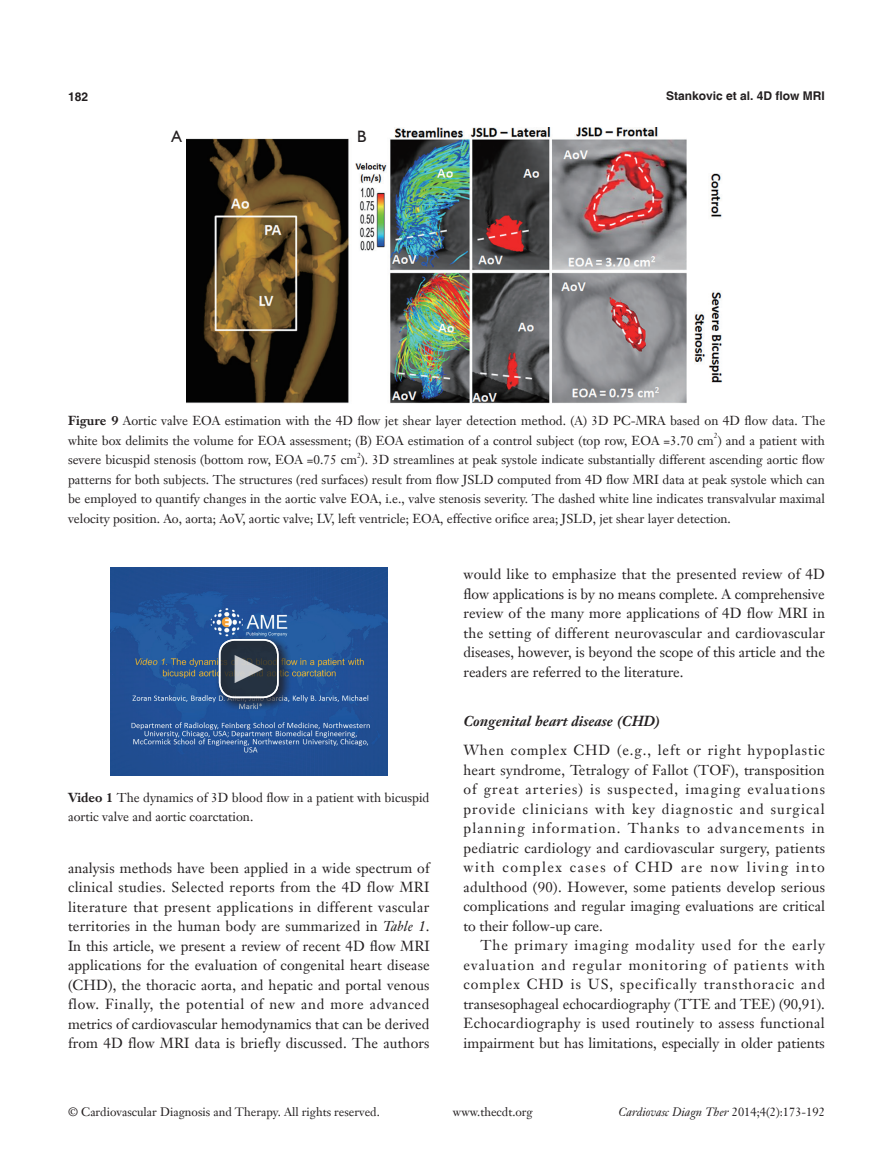
<style>
.page{position:relative;width:893px;height:1170px;background:#fff}
.page>*{position:absolute;margin:0;border:0;box-sizing:border-box;transform-origin:0 0}
.t1{font:40.5px "Times New Roman";color:#fff}
.t2{font:16.5px "Humanist 521 BT";color:#231f20}
.t3{font:14.25px/19.5px "Janson Text LT";color:#231f20;text-align:justify}
.t4{font:italic 700 14.25px "Janson Text LT";color:#231f20}
.t5{font:12.75px/19.5px "Janson Text LT";color:#231f20}
.t6{font:12px "Janson Text LT";color:#231f20}
.t7{font:italic 12px "Janson Text LT";color:#231f20}
.t8{font:700 12px "Helvetica";color:#231f20}
.t9{font:7.5px "Janson Text LT";color:#231f20}
.s1{font-weight:700}
.s2{font-style:italic}
.s3{font-style:normal}
</style>
<div class="page">
<img style="left:186px;top:128px;width:537px;height:276px">
<div style="left:353px;top:128px;width:17px;height:17px;background:#fff"></div>
<img style="left:110px;top:567px;width:277px;height:208px">
<svg style="left:215px;top:635px;width:76px;height:76px;background:#2b425f"></svg>
<div style="left:219px;top:639px;width:60px;height:59px;border:2px solid #fff;border-radius:15px"></div>
<p class="t8" style="left:68px;top:89px;width:22px">182</p>
<p class="t8" style="left:666px;top:88px;width:160px">Stankovic et al. 4D flow MRI</p>
<p class="t2" style="left:171px;top:126px;width:12px">A</p>
<p class="t2" style="left:357px;top:126px;width:11px">B</p>
<p class="t5" style="left:68px;top:411px;width:759px"><span class="s1">Figure 9</span> Aortic valve EOA estimation with the 4D flow jet shear layer detection method. (A) 3D PC-MRA based on 4D flow data. The white box delimits the volume for EOA assessment; (B) EOA estimation of a control subject (top row, EOA =3.70 cm ) and a patient with</p>
<p class="t9" style="left:714px;top:431px;width:5px">2</p>
<p class="t5" style="left:68px;top:450px;width:758px">severe bicuspid stenosis (bottom row, EOA =0.75 cm ). 3D streamlines at peak systole indicate substantially different ascending aortic flow</p>
<p class="t9" style="left:357px;top:450px;width:5px">2</p>
<p class="t5" style="left:68px;top:469px;width:758px;text-align:justify">patterns for both subjects. The structures (red surfaces) result from flow JSLD computed from 4D flow MRI data at peak systole which can be employed to quantify changes in the aortic valve EOA, i.e., valve stenosis severity. The dashed white line indicates transvalvular maximal velocity position. Ao, aorta; AoV, aortic valve; LV, left ventricle; EOA, effective orifice area; JSLD, jet shear layer detection.</p>
<h1 class="t1" style="left:276px;top:649px;width:42px;rotate:90deg">▲</h1>
<p class="t5" style="left:68px;top:787px;width:363px"><span class="s1">Video 1</span> The dynamics of 3D blood flow in a patient with bicuspid aortic valve and aortic coarctation.</p>
<p class="t3" style="left:68px;top:857px;width:363px">analysis methods have been applied in a wide spectrum of clinical studies. Selected reports from the 4D flow MRI literature that present applications in different vascular territories in the human body are summarized in <span class="s2">Table 1</span>.<br>In this article, we present a review of recent 4D flow MRI applications for the evaluation of congenital heart disease (CHD), the thoracic aorta, and hepatic and portal venous flow. Finally, the potential of new and more advanced metrics of cardiovascular hemodynamics that can be derived from 4D flow MRI data is briefly discussed. The authors</p>
<p class="t3" style="left:463px;top:564px;width:363px">would like to emphasize that the presented review of 4D flow applications is by no means complete. A comprehensive review of the many more applications of 4D flow MRI in the setting of different neurovascular and cardiovascular diseases, however, is beyond the scope of this article and the readers are referred to the literature.</p>
<p class="t4" style="left:463px;top:711px;width:198px">Congenital heart disease (CHD)</p>
<p class="t3" style="left:463px;top:740px;width:363px">When complex CHD (e.g., left or right hypoplastic heart syndrome, Tetralogy of Fallot (TOF), transposition of great arteries) is suspected, imaging evaluations provide clinicians with key diagnostic and surgical planning information. Thanks to advancements in pediatric cardiology and cardiovascular surgery, patients with complex cases of CHD are now living into adulthood (90). However, some patients develop serious complications and regular imaging evaluations are critical to their follow-up care.</p>
<p class="t3" style="left:463px;top:935px;width:363px;text-indent:17px">The primary imaging modality used for the early evaluation and regular monitoring of patients with complex CHD is US, specifically transthoracic and transesophageal echocardiography (TTE and TEE) (90,91).<br>Echocardiography is used routinely to assess functional impairment but has limitations, especially in older patients</p>
<p class="t6" style="left:68px;top:1104px;width:313px">© Cardiovascular Diagnosis and Therapy. All rights reserved.</p>
<p class="t6" style="left:453px;top:1104px;width:81px">www.thecdt.org</p>
<p class="t7" style="left:618px;top:1104px;width:208px">Cardiovasc Diagn Ther <span class="s3">2014;4(2):173-192</span></p>
</div>
